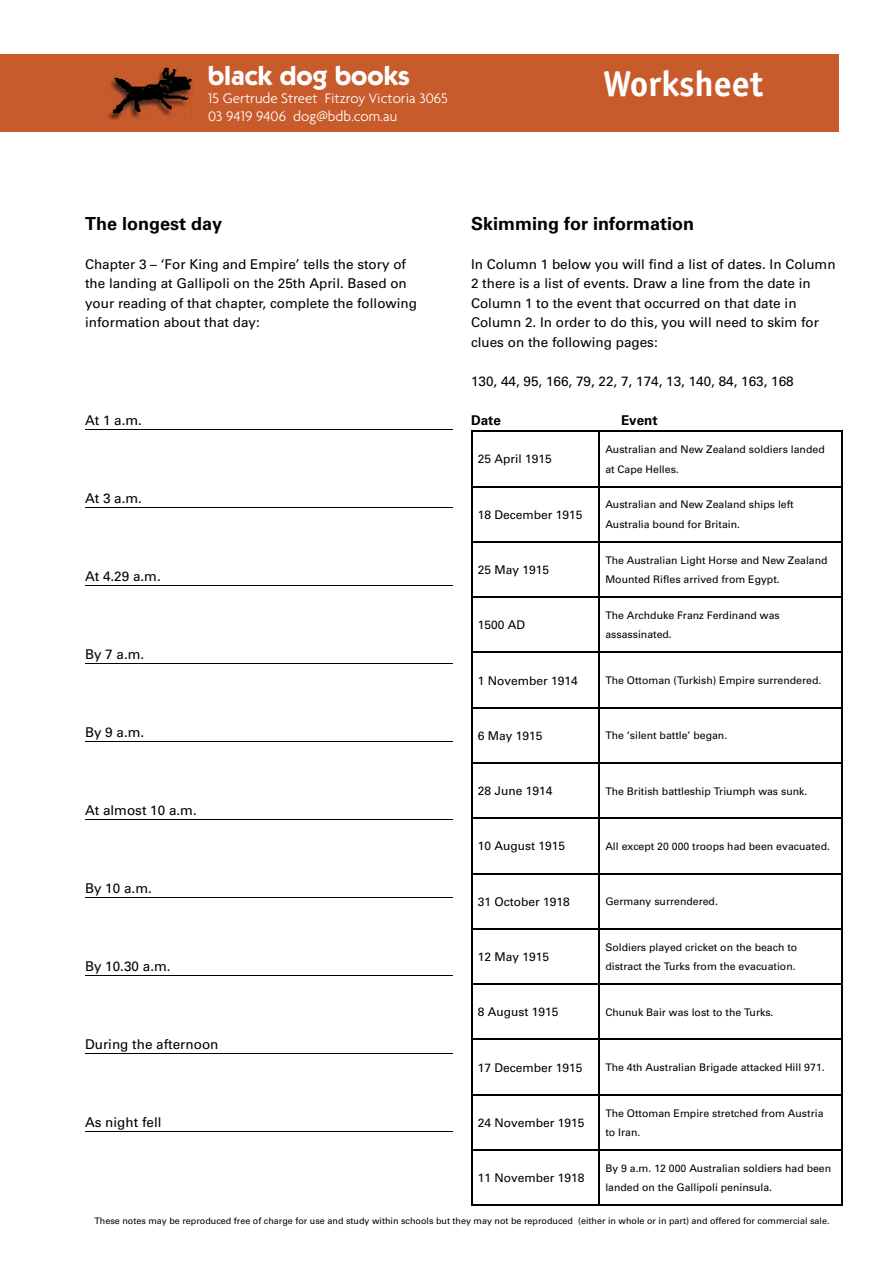
<style>
.page{position:relative;width:893px;height:1263px;background:#fff}
.page>*{position:absolute;margin:0;border:0;box-sizing:border-box;transform-origin:0 0}
.t1{font:700 36px "Officina Sans";color:#fff}
.t2{font:700 27px "Kabel IT Cby BT";color:#fff}
.t3{font:700 18px "Univers";color:#000}
.t4{font:300 15px/18px "Agenda";color:#fff}
.t5{font:13.5px/19.5px "Univers";color:#000}
.t6{font:700 13.5px "Univers";color:#000}
.t7{font:12px "Univers";color:#000}
.t8{font:10.5px/19.5px "Univers";color:#000}
.t9{font:9px "Univers";color:#000}
</style>
<div class="page">
<div style="left:0;top:54px;width:839px;height:78px;background:#c85b2b"></div>
<img style="left:108px;top:67px;width:85px;height:53px">
<hr style="left:85px;top:429px;width:368px;height:1px;background:#000">
<hr style="left:85px;top:507px;width:368px;height:1px;background:#000">
<hr style="left:85px;top:585px;width:368px;height:1px;background:#000">
<hr style="left:85px;top:663px;width:368px;height:1px;background:#000">
<hr style="left:85px;top:741px;width:368px;height:1px;background:#000">
<hr style="left:85px;top:819px;width:368px;height:1px;background:#000">
<hr style="left:85px;top:897px;width:368px;height:1px;background:#000">
<hr style="left:85px;top:975px;width:368px;height:1px;background:#000">
<hr style="left:85px;top:1053px;width:368px;height:1px;background:#000">
<hr style="left:85px;top:1131px;width:368px;height:1px;background:#000">
<hr style="left:471px;top:430px;width:128px;height:2px;background:#000">
<hr style="left:471px;top:432px;width:1px;height:54px;background:#000">
<hr style="left:599px;top:430px;width:243px;height:2px;background:#000">
<hr style="left:599px;top:432px;width:1px;height:54px;background:#000">
<hr style="left:841px;top:432px;width:1px;height:54px;background:#000">
<hr style="left:471px;top:486px;width:128px;height:1px;background:#000">
<hr style="left:471px;top:487px;width:1px;height:54px;background:#000">
<hr style="left:599px;top:486px;width:243px;height:1px;background:#000">
<hr style="left:599px;top:487px;width:1px;height:54px;background:#000">
<hr style="left:841px;top:487px;width:1px;height:54px;background:#000">
<hr style="left:471px;top:541px;width:128px;height:2px;background:#000">
<hr style="left:471px;top:543px;width:1px;height:53px;background:#000">
<hr style="left:599px;top:541px;width:243px;height:2px;background:#000">
<hr style="left:599px;top:543px;width:1px;height:53px;background:#000">
<hr style="left:841px;top:543px;width:1px;height:53px;background:#000">
<hr style="left:471px;top:596px;width:128px;height:2px;background:#000">
<hr style="left:471px;top:598px;width:1px;height:54px;background:#000">
<hr style="left:599px;top:596px;width:243px;height:2px;background:#000">
<hr style="left:599px;top:598px;width:1px;height:54px;background:#000">
<hr style="left:841px;top:598px;width:1px;height:54px;background:#000">
<hr style="left:471px;top:652px;width:128px;height:1px;background:#000">
<hr style="left:471px;top:653px;width:1px;height:54px;background:#000">
<hr style="left:599px;top:652px;width:243px;height:1px;background:#000">
<hr style="left:599px;top:653px;width:1px;height:54px;background:#000">
<hr style="left:841px;top:653px;width:1px;height:54px;background:#000">
<hr style="left:471px;top:707px;width:128px;height:1px;background:#000">
<hr style="left:471px;top:708px;width:1px;height:54px;background:#000">
<hr style="left:599px;top:707px;width:243px;height:1px;background:#000">
<hr style="left:599px;top:708px;width:1px;height:54px;background:#000">
<hr style="left:841px;top:708px;width:1px;height:54px;background:#000">
<hr style="left:471px;top:762px;width:128px;height:2px;background:#000">
<hr style="left:471px;top:764px;width:1px;height:53px;background:#000">
<hr style="left:599px;top:762px;width:243px;height:2px;background:#000">
<hr style="left:599px;top:764px;width:1px;height:53px;background:#000">
<hr style="left:841px;top:764px;width:1px;height:53px;background:#000">
<hr style="left:471px;top:817px;width:128px;height:2px;background:#000">
<hr style="left:471px;top:819px;width:1px;height:54px;background:#000">
<hr style="left:599px;top:817px;width:243px;height:2px;background:#000">
<hr style="left:599px;top:819px;width:1px;height:54px;background:#000">
<hr style="left:841px;top:819px;width:1px;height:54px;background:#000">
<hr style="left:471px;top:873px;width:128px;height:1px;background:#000">
<hr style="left:471px;top:874px;width:1px;height:54px;background:#000">
<hr style="left:599px;top:873px;width:243px;height:1px;background:#000">
<hr style="left:599px;top:874px;width:1px;height:54px;background:#000">
<hr style="left:841px;top:874px;width:1px;height:54px;background:#000">
<hr style="left:471px;top:928px;width:128px;height:1px;background:#000">
<hr style="left:471px;top:929px;width:1px;height:54px;background:#000">
<hr style="left:599px;top:928px;width:243px;height:1px;background:#000">
<hr style="left:599px;top:929px;width:1px;height:54px;background:#000">
<hr style="left:841px;top:929px;width:1px;height:54px;background:#000">
<hr style="left:471px;top:983px;width:128px;height:2px;background:#000">
<hr style="left:471px;top:985px;width:1px;height:54px;background:#000">
<hr style="left:599px;top:983px;width:243px;height:2px;background:#000">
<hr style="left:599px;top:985px;width:1px;height:54px;background:#000">
<hr style="left:841px;top:985px;width:1px;height:54px;background:#000">
<hr style="left:471px;top:1039px;width:128px;height:1px;background:#000">
<hr style="left:471px;top:1040px;width:1px;height:54px;background:#000">
<hr style="left:599px;top:1039px;width:243px;height:1px;background:#000">
<hr style="left:599px;top:1040px;width:1px;height:54px;background:#000">
<hr style="left:841px;top:1040px;width:1px;height:54px;background:#000">
<hr style="left:471px;top:1094px;width:128px;height:1px;background:#000">
<hr style="left:471px;top:1095px;width:1px;height:54px;background:#000">
<hr style="left:599px;top:1094px;width:243px;height:1px;background:#000">
<hr style="left:599px;top:1095px;width:1px;height:54px;background:#000">
<hr style="left:841px;top:1095px;width:1px;height:54px;background:#000">
<hr style="left:471px;top:1149px;width:128px;height:2px;background:#000">
<hr style="left:471px;top:1151px;width:1px;height:53px;background:#000">
<hr style="left:599px;top:1149px;width:243px;height:2px;background:#000">
<hr style="left:599px;top:1151px;width:1px;height:53px;background:#000">
<hr style="left:841px;top:1151px;width:1px;height:53px;background:#000">
<hr style="left:471px;top:1204px;width:128px;height:2px;background:#000">
<hr style="left:599px;top:1204px;width:243px;height:2px;background:#000">
<h2 class="t2" style="left:208px;top:59px;width:203px">black dog books</h2>
<h3 class="t4" style="left:208px;top:89px;width:241px">15 Gertrude Street Fitzroy Victoria 3065<br>03 9419 9406 dog@bdb.com.au</h3>
<h1 class="t1" style="left:603px;top:62px;width:162px">Worksheet</h1>
<h3 class="t3" style="left:85px;top:213px;width:139px">The longest day</h3>
<p class="t5" style="left:85px;top:254px;width:334px">Chapter 3 – ‘For King and Empire’ tells the story of the landing at Gallipoli on the 25th April. Based on your reading of that chapter, complete the following information about that day:</p>
<p class="t5" style="left:85px;top:410px;width:59px">At 1 a.m.</p>
<p class="t5" style="left:85px;top:488px;width:59px">At 3 a.m.</p>
<p class="t5" style="left:85px;top:566px;width:77px">At 4.29 a.m.</p>
<p class="t5" style="left:85px;top:644px;width:61px">By 7 a.m.</p>
<p class="t5" style="left:85px;top:722px;width:61px">By 9 a.m.</p>
<p class="t5" style="left:85px;top:800px;width:113px">At almost 10 a.m.</p>
<p class="t5" style="left:85px;top:878px;width:68px">By 10 a.m.</p>
<p class="t5" style="left:85px;top:956px;width:87px">By 10.30 a.m.</p>
<p class="t5" style="left:85px;top:1034px;width:135px">During the afternoon</p>
<p class="t5" style="left:85px;top:1112px;width:78px">As night fell</p>
<h3 class="t3" style="left:471px;top:213px;width:225px">Skimming for information</h3>
<p class="t5" style="left:471px;top:254px;width:366px">In Column 1 below you will find a list of dates. In Column 2 there is a list of events. Draw a line from the date in Column 1 to the event that occurred on that date in Column 2. In order to do this, you will need to skim for clues on the following pages:</p>
<p class="t5" style="left:471px;top:371px;width:324px">130, 44, 95, 166, 79, 22, 7, 174, 13, 140, 84, 163, 168</p>
<p class="t6" style="left:471px;top:412px;width:32px">Date</p>
<p class="t6" style="left:621px;top:412px;width:38px">Event</p>
<p class="t7" style="left:478px;top:452px;width:76px">25 April 1915</p>
<p class="t8" style="left:605px;top:440px;width:221px">Australian and New Zealand soldiers landed at Cape Helles.</p>
<p class="t7" style="left:478px;top:507px;width:106px">18 December 1915</p>
<p class="t8" style="left:605px;top:495px;width:190px">Australian and New Zealand ships left<br>Australia bound for Britain.</p>
<p class="t7" style="left:478px;top:563px;width:73px">25 May 1915</p>
<p class="t8" style="left:605px;top:550px;width:224px">The Australian Light Horse and New Zealand<br>Mounted Rifles arrived from Egypt.</p>
<p class="t7" style="left:478px;top:618px;width:49px">1500 AD</p>
<p class="t8" style="left:605px;top:605px;width:176px">The Archduke Franz Ferdinand was assassinated.</p>
<p class="t7" style="left:478px;top:673px;width:102px">1 November 1914</p>
<p class="t8" style="left:605px;top:671px;width:218px">The Ottoman (Turkish) Empire surrendered.</p>
<p class="t7" style="left:478px;top:728px;width:66px">6 May 1915</p>
<p class="t8" style="left:605px;top:726px;width:123px">The ‘silent battle’ began.</p>
<p class="t7" style="left:478px;top:784px;width:76px">28 June 1914</p>
<p class="t8" style="left:605px;top:781px;width:204px">The British battleship Triumph was sunk.</p>
<p class="t7" style="left:478px;top:839px;width:89px">10 August 1915</p>
<p class="t8" style="left:605px;top:836px;width:226px">All except 20 000 troops had been evacuated.</p>
<p class="t7" style="left:478px;top:894px;width:94px">31 October 1918</p>
<p class="t8" style="left:605px;top:892px;width:114px">Germany surrendered.</p>
<p class="t7" style="left:478px;top:950px;width:73px">12 May 1915</p>
<p class="t8" style="left:605px;top:937px;width:193px">Soldiers played cricket on the beach to distract the Turks from the evacuation.</p>
<p class="t7" style="left:478px;top:1005px;width:82px">8 August 1915</p>
<p class="t8" style="left:605px;top:1002px;width:170px">Chunuk Bair was lost to the Turks.</p>
<p class="t7" style="left:478px;top:1060px;width:106px">17 December 1915</p>
<p class="t8" style="left:605px;top:1057px;width:221px">The 4th Australian Brigade attacked Hill 971.</p>
<p class="t7" style="left:478px;top:1115px;width:108px">24 November 1915</p>
<p class="t8" style="left:605px;top:1103px;width:220px">The Ottoman Empire stretched from Austria to Iran.</p>
<p class="t7" style="left:478px;top:1171px;width:108px">11 November 1918</p>
<p class="t8" style="left:605px;top:1158px;width:227px">By 9 a.m. 12 000 Australian soldiers had been landed on the Gallipoli peninsula.</p>
<p class="t9" style="left:94px;top:1215px;width:737px">These notes may be reproduced free of charge for use and study within schools but they may not be reproduced (either in whole or in part) and offered for commercial sale.</p>
</div>
